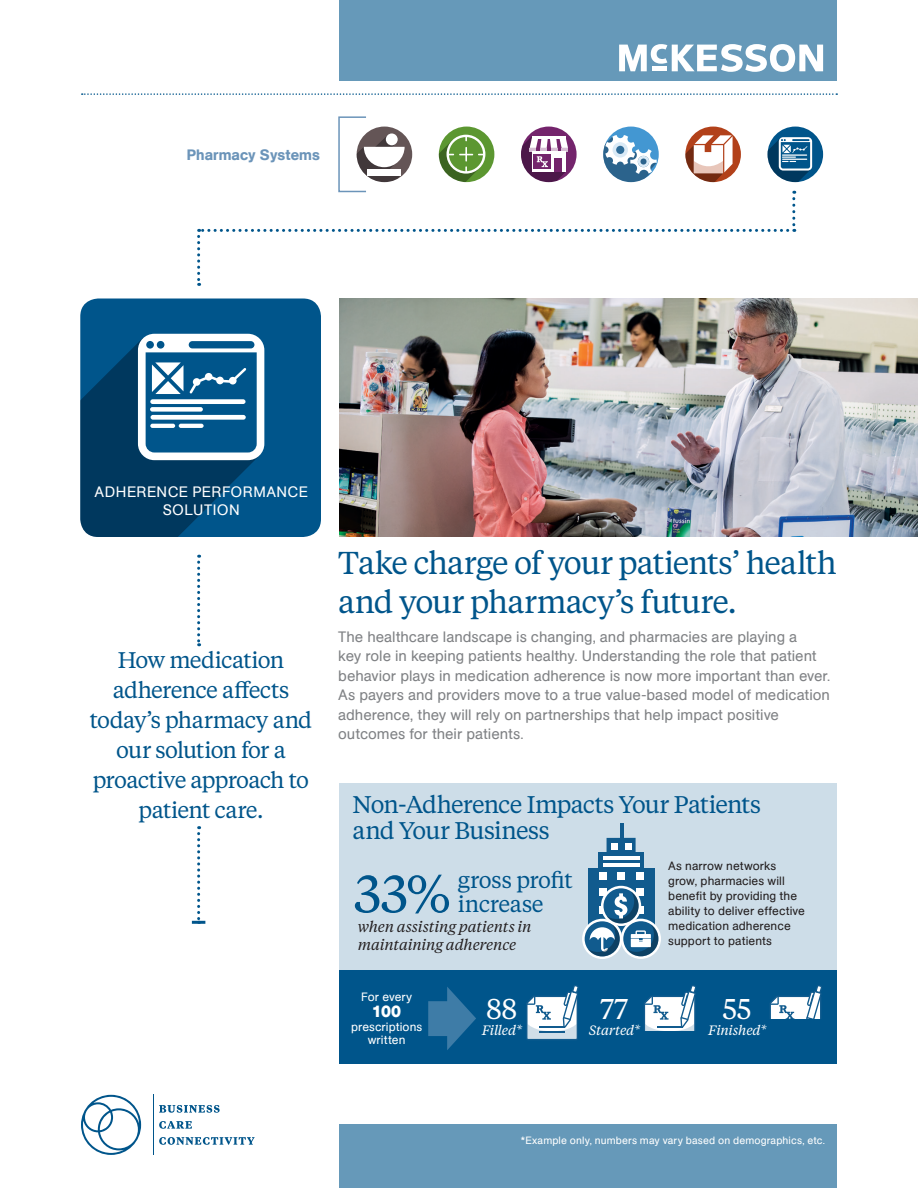
<style>
.page{position:relative;width:918px;height:1188px;background:#fff}
.page>*{position:absolute;margin:0;border:0;box-sizing:border-box;transform-origin:0 0}
.Sidebar_text{font:52.35px "Tiempos Text";color:#00558b}
.Main_Page_Headline{font:31.5px/39px "Tiempos Text";letter-spacing:-.03em;color:#00558b}
.Body_Copy{font:28.5px "Tiempos Text";color:#fff}
.Sidebar_text-2{font:24px/25.5px "Tiempos Text";letter-spacing:-.03em;color:#00558b}
.Sidebar_text-3{font:22.5px/30px "Tiempos Text";letter-spacing:-.03em;color:#00558b;text-align:center}
.Body_Copy-2{font:700 16.5px "AG Book Pro";color:#fff}
.Body_Copy-3{font:15px/19.5px "AG Book Pro";letter-spacing:-.005em;color:#808285}
.Sidebar_text-4{font:italic 15px/18px "Tiempos Text";letter-spacing:-.01em;color:#231f20}
.t1{font:15px/18px "AG Book Pro";letter-spacing:.03em;color:#fff;text-align:center}
.t2{font:500 15px "AG Book Pro";letter-spacing:.005em;color:#6b94b9}
.Body_Copy-4{font:italic 13.5px "Tiempos Text";letter-spacing:-.015em;color:#fff}
.Body_Copy-5{font:12px/15px "AG Book Pro";letter-spacing:.005em;color:#231f20}
.Body_Copy-6{font:12px/13.5px "AG Book Pro";letter-spacing:.005em;color:#fff;text-align:center}
.body_copy_bullets{font:10.5px "AG Book Pro";letter-spacing:.01em;color:#fff}
</style>
<div class="page">
<div style="left:339px;top:0;width:498px;height:81px;background:#6699b9"></div>
<div style="left:339px;top:1125px;width:498px;height:63px;background:#6699b9"></div>
<svg style="left:619px;top:44px;width:204px;height:28px"></svg>
<svg style="left:82px;top:93px;width:755px;height:2px"></svg>
<div style="left:80px;top:298px;width:241px;height:239px;background:#00558b"></div>
<svg style="left:80px;top:334px;width:184px;height:203px"></svg>
<img style="left:339px;top:298px;width:579px;height:238px">
<svg style="left:81px;top:1095px;width:60px;height:60px"></svg>
<hr style="left:153px;top:1095px;width:1px;height:60px;background:#00558b">
<svg style="left:159px;top:1105px;width:61px;height:8px"></svg>
<svg style="left:159px;top:1121px;width:33px;height:8px"></svg>
<svg style="left:159px;top:1137px;width:96px;height:8px"></svg>
<svg style="left:197px;top:555px;width:3px;height:91px"></svg>
<div style="left:338px;top:116px;width:29px;height:76px;border:2px solid #6b94b9"></div>
<svg style="left:197px;top:191px;width:598px;height:95px"></svg>
<div style="left:439px;top:127px;width:55px;height:55px;background:#5c9731;border-radius:28px"></div>
<svg style="left:439px;top:135px;width:46px;height:47px"></svg>
<div style="left:521px;top:127px;width:56px;height:55px;background:#74246c;border-radius:28px"></div>
<svg style="left:521px;top:136px;width:47px;height:46px"></svg>
<div style="left:603px;top:127px;width:56px;height:55px;background:#4397d2;border-radius:28px"></div>
<svg style="left:603px;top:135px;width:54px;height:47px"></svg>
<div style="left:685px;top:127px;width:56px;height:55px;background:#b2411a;border-radius:28px"></div>
<svg style="left:685px;top:135px;width:48px;height:47px"></svg>
<div style="left:768px;top:127px;width:55px;height:55px;background:#00558b;border-radius:28px"></div>
<svg style="left:768px;top:137px;width:44px;height:45px"></svg>
<div style="left:357px;top:127px;width:55px;height:55px;background:#645556;border-radius:28px"></div>
<svg style="left:357px;top:136px;width:48px;height:46px"></svg>
<div style="left:386px;top:133px;width:12px;height:12px;background:#fff;border-radius:50%"></div>
<div style="left:367px;top:169px;width:34px;height:6px;background:#fff"></div>
<div style="left:339px;top:783px;width:498px;height:189px;background:#cddde8"></div>
<div style="left:339px;top:970px;width:498px;height:94px;background:#00558b"></div>
<div style="left:598px;top:852px;width:46px;height:25px;background:#115b8e"></div>
<div style="left:607px;top:838px;width:29px;height:25px;background:#115b8e"></div>
<hr style="left:603px;top:856px;width:36px;height:4px;background:#fff">
<hr style="left:603px;top:863px;width:36px;height:4px;background:#fff">
<hr style="left:620px;top:823px;width:3px;height:20px;background:#115b8e">
<div style="left:588px;top:868px;width:67px;height:70px;background:#115b8e"></div>
<svg style="left:582px;top:886px;width:79px;height:73px"></svg>
<div style="left:599px;top:872px;width:8px;height:8px;background:#fff"></div>
<div style="left:617px;top:872px;width:8px;height:8px;background:#fff"></div>
<div style="left:636px;top:872px;width:7px;height:8px;background:#fff"></div>
<div style="left:611px;top:843px;width:7px;height:6px;background:#fff"></div>
<div style="left:625px;top:843px;width:7px;height:6px;background:#fff"></div>
<svg style="left:526px;top:985px;width:53px;height:55px"></svg>
<svg style="left:644px;top:985px;width:52px;height:46px"></svg>
<svg style="left:770px;top:985px;width:52px;height:34px"></svg>
<svg style="left:428px;top:987px;width:48px;height:63px"></svg>
<svg style="left:192px;top:826px;width:13px;height:98px"></svg>
<p class="t2" style="left:187px;top:145px;width:135px">Pharmacy Systems</p>
<p class="t1" style="left:95px;top:483px;width:215px">ADHERENCE PERFORMANCE<br>SOLUTION</p>
<p class="Sidebar_text-3" style="left:90px;top:644px;width:224px">How medication adherence affects today’s pharmacy and our solution for a proactive approach to patient care.</p>
<p class="Main_Page_Headline" style="left:338px;top:542px;width:500px">Take charge of your patients’ health and your pharmacy’s future.</p>
<p class="Body_Copy-3" style="left:338px;top:627px;width:493px">The healthcare landscape is changing, and pharmacies are playing a<br>key role in keeping patients healthy. Understanding the role that patient behavior plays in medication adherence is now more important than ever.<br>As payers and providers move to a true value-based model of medication adherence, they will rely on partnerships that help impact positive outcomes for their patients.</p>
<p class="Sidebar_text-2" style="left:353px;top:791px;width:410px">Non-Adherence Impacts Your Patients and Your Business</p>
<p class="Sidebar_text" style="left:354px;top:859px;width:99px">33%</p>
<p class="Sidebar_text-3" style="left:458px;top:867px;width:116px;line-height:24px;text-align:left">gross profit increase</p>
<p class="Sidebar_text-4" style="left:358px;top:917px;width:175px">when assisting patients in maintaining adherence</p>
<p class="Body_Copy-5" style="left:668px;top:858px;width:138px">As narrow networks grow, pharmacies will benefit by providing the ability to deliver effective medication adherence support to patients</p>
<p class="Body_Copy-6" style="left:361px;top:990px;width:53px">For every</p>
<p class="Body_Copy-2" style="left:372px;top:1001px;width:31px">100</p>
<p class="Body_Copy-6" style="left:351px;top:1020px;width:73px">prescriptions written</p>
<p class="Body_Copy" style="left:486px;top:989px;width:32px">88</p>
<p class="Body_Copy-4" style="left:482px;top:1021px;width:41px">Filled*</p>
<p class="Body_Copy" style="left:600px;top:989px;width:30px">77</p>
<p class="Body_Copy-4" style="left:589px;top:1021px;width:52px">Started*</p>
<p class="Body_Copy" style="left:723px;top:989px;width:30px">55</p>
<p class="Body_Copy-4" style="left:708px;top:1021px;width:59px">Finished*</p>
<p class="body_copy_bullets" style="left:521px;top:1133px;width:306px">*Example only, numbers may vary based on demographics, etc.</p>
</div>
